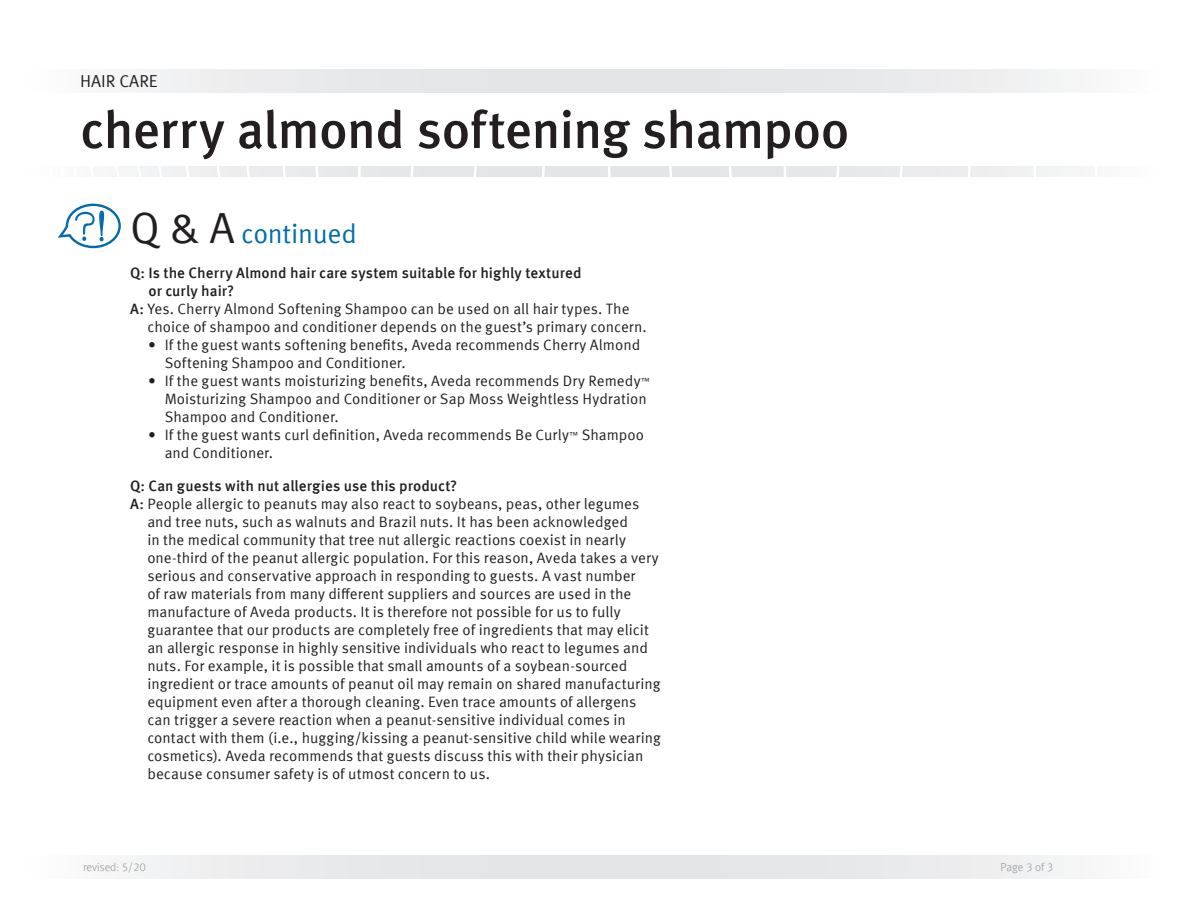
<style>
.page{position:relative;width:1188px;height:918px;background:#fff}
.page>*{position:absolute;margin:0;border:0;box-sizing:border-box;transform-origin:0 0}
._2_PRODUCT_NAME{font:500 52.5px "Meta Offc Pro";letter-spacing:-.015em;color:#231f20}
._4_CATEGORY_NAME{font:27px "Meta Offc Pro Norm";letter-spacing:-.015em;color:#006cab}
.t1{font:17.25px "Meta Offc Pro Norm";color:#231f20}
._6_BODY_COPY{font:15px/18px "Meta Offc Pro Norm";color:#231f20}
._7_BOLD_COPY{font:500 15px/18px "Meta Offc Pro";letter-spacing:.005em;color:#231f20}
.t2{font:300 11.55px "Meta Offc Pro";color:#939598}
.s1{font-size:43.5px;color:#231f20}
.s2{font-family:"Meta Offc Pro";font-weight:500}
.s3{font-size:8.7px}
</style>
<div class="page">
<svg style="left:124px;top:856px;width:948px;height:22px"></svg>
<svg style="left:124px;top:70px;width:947px;height:22px"></svg>
<svg style="left:124px;top:166px;width:947px;height:11px"></svg>
<svg style="left:58px;top:203px;width:63px;height:46px"></svg>
<p class="t1" style="left:80px;top:68px;width:79px">HAIR CARE</p>
<p class="_2_PRODUCT_NAME" style="left:80px;top:89px;width:771px">cherry almond softening shampoo</p>
<p class="_4_CATEGORY_NAME" style="left:130px;top:213px;width:228px"><span class="s1">Q &amp; A</span> continued</p>
<p class="_7_BOLD_COPY" style="left:149px;top:263px;width:435px;text-indent:-18px">Q: Is the Cherry Almond hair care system suitable for highly textured or curly hair?</p>
<p class="_6_BODY_COPY" style="left:147px;top:299px;width:501px;text-indent:-17px"><span class="s2">A:</span> Yes. Cherry Almond Softening Shampoo can be used on all hair types. The choice of shampoo and conditioner depends on the guest’s primary concern.</p>
<p class="_6_BODY_COPY" style="left:165px;top:335px;width:477px;text-indent:-16px">• If the guest wants softening benefits, Aveda recommends Cherry Almond<br>Softening Shampoo and Conditioner.</p>
<p class="_6_BODY_COPY" style="left:165px;top:371px;width:487px;text-indent:-17px">• If the guest wants moisturizing benefits, Aveda recommends Dry Remedy<span class="s3">™<br></span>Moisturizing Shampoo and Conditioner or Sap Moss Weightless Hydration<br>Shampoo and Conditioner.</p>
<p class="_6_BODY_COPY" style="left:165px;top:425px;width:481px;text-indent:-16px">• If the guest wants curl definition, Aveda recommends Be Curly<span class="s3">™</span> Shampoo and Conditioner.</p>
<p class="_7_BOLD_COPY" style="left:130px;top:476px;width:329px">Q: Can guests with nut allergies use this product?</p>
<p class="_6_BODY_COPY" style="left:147px;top:494px;width:515px;text-indent:-17px"><span class="s2">A:</span> People allergic to peanuts may also react to soybeans, peas, other legumes and tree nuts, such as walnuts and Brazil nuts. It has been acknowledged<br>in the medical community that tree nut allergic reactions coexist in nearly one-third of the peanut allergic population. For this reason, Aveda takes a very serious and conservative approach in responding to guests. A vast number<br>of raw materials from many different suppliers and sources are used in the manufacture of Aveda products. It is therefore not possible for us to fully guarantee that our products are completely free of ingredients that may elicit an allergic response in highly sensitive individuals who react to legumes and nuts. For example, it is possible that small amounts of a soybean-sourced ingredient or trace amounts of peanut oil may remain on shared manufacturing equipment even after a thorough cleaning. Even trace amounts of allergens can trigger a severe reaction when a peanut-sensitive individual comes in contact with them (i.e., hugging/kissing a peanut-sensitive child while wearing cosmetics). Aveda recommends that guests discuss this with their physician because consumer safety is of utmost concern to us.</p>
<p class="t2" style="left:83px;top:859px;width:64px">revised: 5/20</p>
<p class="t2" style="left:1001px;top:859px;width:54px">Page 3 of 3</p>
</div>
